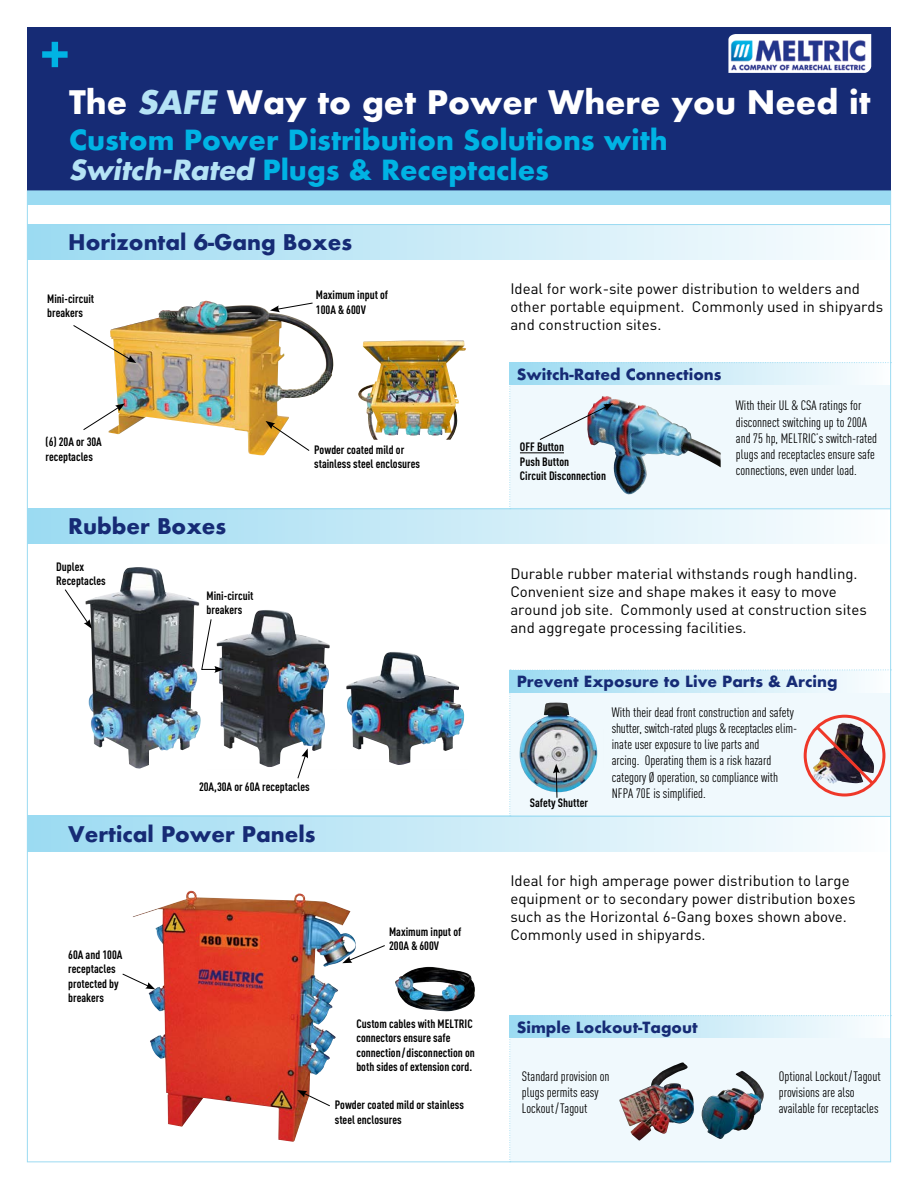
<style>
.page{position:relative;width:918px;height:1188px;background:#fff}
.page>*{position:absolute;margin:0;border:0;box-sizing:border-box;transform-origin:0 0}
.t1{font:54px "Impact";color:#00b3e4}
.t2{font:700 31.5px "Futura";color:#fff}
.t3{font:700 27px/30px "Futura";color:#00b3e4}
.t4{font:700 21px "Futura";color:#162b75}
.t5{font:15px/18px "DIN";color:#000}
.t6{font:700 15px "Futura";color:#162b75}
.t7{font:13.5px/16.2px "DIN Cond";color:#000}
.t8{font:700 12px/14.4px "DIN Cond";color:#000}
.s1{font-style:italic;color:#b5e3f5}
</style>
<div class="page">
<div style="left:27px;top:224px;width:864px;height:36px;background:linear-gradient(to right,#9cdaf1,#fcfdfe)"></div>
<div style="left:27px;top:508px;width:864px;height:36px;background:linear-gradient(to right,#9cdaf1,#fcfdfe)"></div>
<div style="left:27px;top:816px;width:864px;height:35px;background:linear-gradient(to right,#9cdaf1,#fcfdfe)"></div>
<hr style="left:27px;top:224px;width:864px;height:1px;background:#9bdbf2">
<hr style="left:27px;top:508px;width:864px;height:1px;background:#9bdbf2">
<hr style="left:27px;top:816px;width:864px;height:1px;background:#9bdbf2">
<div style="left:27px;top:176px;width:864px;height:29px;background:#9bdbf2"></div>
<img style="left:88px;top:567px;width:113px;height:202px">
<img style="left:219px;top:610px;width:111px;height:157px">
<img style="left:346px;top:651px;width:119px;height:114px">
<img style="left:109px;top:301px;width:225px;height:155px">
<img style="left:133px;top:891px;width:206px;height:251px">
<svg style="left:64px;top:589px;width:28px;height:40px"></svg>
<svg style="left:122px;top:973px;width:33px;height:16px"></svg>
<svg style="left:83px;top:403px;width:42px;height:28px"></svg>
<svg style="left:297px;top:748px;width:11px;height:31px"></svg>
<svg style="left:342px;top:945px;width:43px;height:18px"></svg>
<svg style="left:266px;top:421px;width:44px;height:31px"></svg>
<svg style="left:297px;top:1090px;width:34px;height:17px"></svg>
<img style="left:358px;top:342px;width:70px;height:98px">
<img style="left:395px;top:967px;width:80px;height:44px">
<svg style="left:73px;top:324px;width:63px;height:39px"></svg>
<svg style="left:509px;top:1015px;width:380px;height:145px"></svg>
<svg style="left:201px;top:618px;width:23px;height:55px"></svg>
<svg style="left:509px;top:670px;width:380px;height:147px"></svg>
<img style="left:619px;top:1062px;width:136px;height:79px">
<svg style="left:509px;top:362px;width:380px;height:147px"></svg>
<div style="left:27px;top:27px;width:864px;height:164px;background:#162b75"></div>
<img style="left:728px;top:34px;width:143px;height:39px">
<h1 class="t1" style="left:40px;top:13px;width:30px">+</h1>
<h2 class="t2" style="left:69px;top:79px;width:803px">The <span class="s1">SAFE</span> Way to get Power Where you Need it</h2>
<h3 class="t3" style="left:69px;top:125px;width:600px">Custom Power Distribution Solutions with<br><span class="s1">Switch-Rated</span> Plugs &amp; Receptacles</h3>
<h3 class="t4" style="left:68px;top:227px;width:285px">Horizontal 6-Gang Boxes</h3>
<p class="t8" style="left:47px;top:291px;width:48px">Mini-circuit breakers</p>
<p class="t8" style="left:45px;top:434px;width:58px">(6) 20A or 30A receptacles</p>
<h3 class="t4" style="left:68px;top:511px;width:159px">Rubber Boxes</h3>
<p class="t8" style="left:56px;top:559px;width:51px">Duplex<br>Receptacles</p>
<p class="t8" style="left:207px;top:588px;width:48px">Mini-circuit breakers</p>
<p class="t8" style="left:316px;top:288px;width:74px">Maximum input of<br>100A &amp; 600V</p>
<p class="t8" style="left:314px;top:442px;width:107px">Powder coated mild or stainless steel enclosures</p>
<p class="t8" style="left:199px;top:779px;width:112px">20A,30A or 60A receptacles</p>
<h3 class="t4" style="left:68px;top:819px;width:249px">Vertical Power Panels</h3>
<p class="t8" style="left:68px;top:947px;width:56px">60A and 100A receptacles protected by breakers</p>
<p class="t8" style="left:389px;top:924px;width:74px">Maximum input of<br>200A &amp; 600V</p>
<p class="t8" style="left:356px;top:1016px;width:120px">Custom cables with MELTRIC connectors ensure safe connection/disconnection on both sides of extension cord.</p>
<p class="t8" style="left:335px;top:1097px;width:131px">Powder coated mild or stainless steel enclosures</p>
<p class="t5" style="left:510px;top:279px;width:374px">Ideal for work-site power distribution to welders and other portable equipment. Commonly used in shipyards and construction sites.</p>
<p class="t6" style="left:517px;top:363px;width:206px">Switch-Rated Connections</p>
<p class="t8" style="left:520px;top:440px;width:88px">OFF Button<br>Push Button<br>Circuit Disconnection</p>
<p class="t7" style="left:736px;top:397px;width:143px">With their UL &amp; CSA ratings for disconnect switching up to 200A and 75 hp, MELTRIC’s switch-rated plugs and receptacles ensure safe connections, even under load.</p>
<p class="t5" style="left:510px;top:564px;width:358px">Durable rubber material withstands rough handling.<br>Convenient size and shape makes it easy to move around job site. Commonly used at construction sites and aggregate processing facilities.</p>
<p class="t6" style="left:517px;top:671px;width:322px">Prevent Exposure to Live Parts &amp; Arcing</p>
<p class="t7" style="left:612px;top:704px;width:187px">With their dead front construction and safety shutter, switch-rated plugs &amp; receptacles elim&shy;inate user exposure to live parts and<br>arcing. Operating them is a risk hazard category Ø operation, so compliance with NFPA 70E is simplified.</p>
<p class="t8" style="left:530px;top:795px;width:60px">Safety Shutter</p>
<p class="t5" style="left:510px;top:872px;width:347px">Ideal for high amperage power distribution to large equipment or to secondary power distribution boxes such as the Horizontal 6-Gang boxes shown above.<br>Commonly used in shipyards.</p>
<p class="t6" style="left:517px;top:1016px;width:182px">Simple Lockout-Tagout</p>
<p class="t7" style="left:522px;top:1068px;width:89px">Standard provision on plugs permits easy<br>Lockout/Tagout</p>
<p class="t7" style="left:779px;top:1068px;width:103px">Optional Lockout/Tagout provisions are also available for receptacles</p>
</div>
